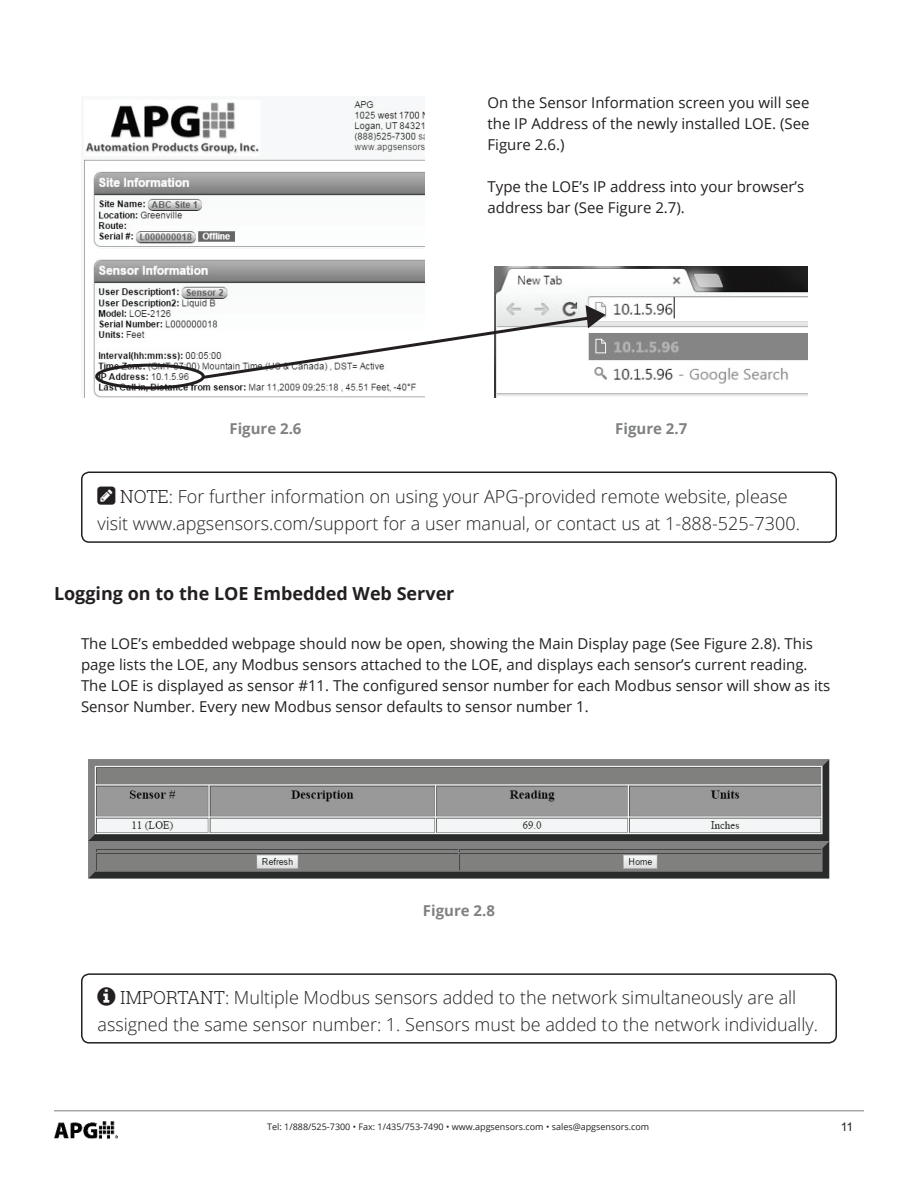
<style>
.page{position:relative;width:918px;height:1188px;background:#fff}
.page>*{position:absolute;margin:0;border:0;box-sizing:border-box;transform-origin:0 0}
.t1{font:300 18px/27px "Open Sans";color:#231f20;text-align:center}
.t2{font:700 18px "Open Sans";color:#231f20}
.t3{font:15px/21px "Open Sans";color:#231f20}
.t4{font:700 15px "Open Sans";color:#808282}
.t5{font:12px "Arial";color:#231f20}
.t6{font:9px "Open Sans";color:#231f20}
.s1{font-family:"Roboto Slab"}
</style>
<div class="page">
<hr style="left:54px;top:1110px;width:810px;height:1px;background:#a8a9ad">
<img style="left:54px;top:1122px;width:63px;height:17px">
<div style="left:81px;top:973px;width:756px;height:71px;border:2px solid #231f20;border-radius:8px"></div>
<div style="left:81px;top:472px;width:756px;height:71px;border:2px solid #231f20;border-radius:8px"></div>
<img style="left:88px;top:759px;width:742px;height:120px">
<img style="left:81px;top:96px;width:343px;height:302px">
<div style="left:95px;top:364px;width:110px;height:25px;border:3px solid #231f20;border-radius:50%"></div>
<img style="left:495px;top:267px;width:313px;height:131px">
<svg style="left:200px;top:304px;width:406px;height:77px"></svg>
<p class="t4" style="left:229px;top:422px;width:74px">Figure 2.6</p>
<p class="t3" style="left:488px;top:93px;width:324px;text-align:justify">On the Sensor Information screen you will see the IP Address of the newly installed LOE. (See Figure 2.6.)</p>
<p class="t3" style="left:488px;top:177px;width:318px">Type the LOE’s IP address into your browser’s address bar (See Figure 2.7).</p>
<p class="t4" style="left:615px;top:422px;width:74px">Figure 2.7</p>
<p class="t1" style="left:98px;top:485px;width:704px"><span class="s1">NOTE</span>: For further information on using your APG-provided remote website, please visit www.apgsensors.com/support for a user manual, or contact us at 1-888-525-7300.</p>
<p class="t2" style="left:54px;top:586px;width:402px">Logging on to the LOE Embedded Web Server</p>
<p class="t3" style="left:81px;top:633px;width:751px">The LOE’s embedded webpage should now be open, showing the Main Display page (See Figure 2.8). This page lists the LOE, any Modbus sensors attached to the LOE, and displays each sensor’s current reading.<br>The LOE is displayed as sensor #11. The configured sensor number for each Modbus sensor will show as its Sensor Number. Every new Modbus sensor defaults to sensor number 1.</p>
<p class="t4" style="left:423px;top:904px;width:74px">Figure 2.8</p>
<p class="t1" style="left:98px;top:986px;width:722px"><span class="s1">IMPORTANT</span>: Multiple Modbus sensors added to the network simultaneously are all assigned the same sensor number: 1. Sensors must be added to the network individually.</p>
<p class="t6" style="left:267px;top:1123px;width:383px">Tel: 1/888/525-7300 • Fax: 1/435/753-7490 • www.apgsensors.com • sales@apgsensors.com</p>
<p class="t5" style="left:841px;top:1119px;width:14px">11</p>
</div>
